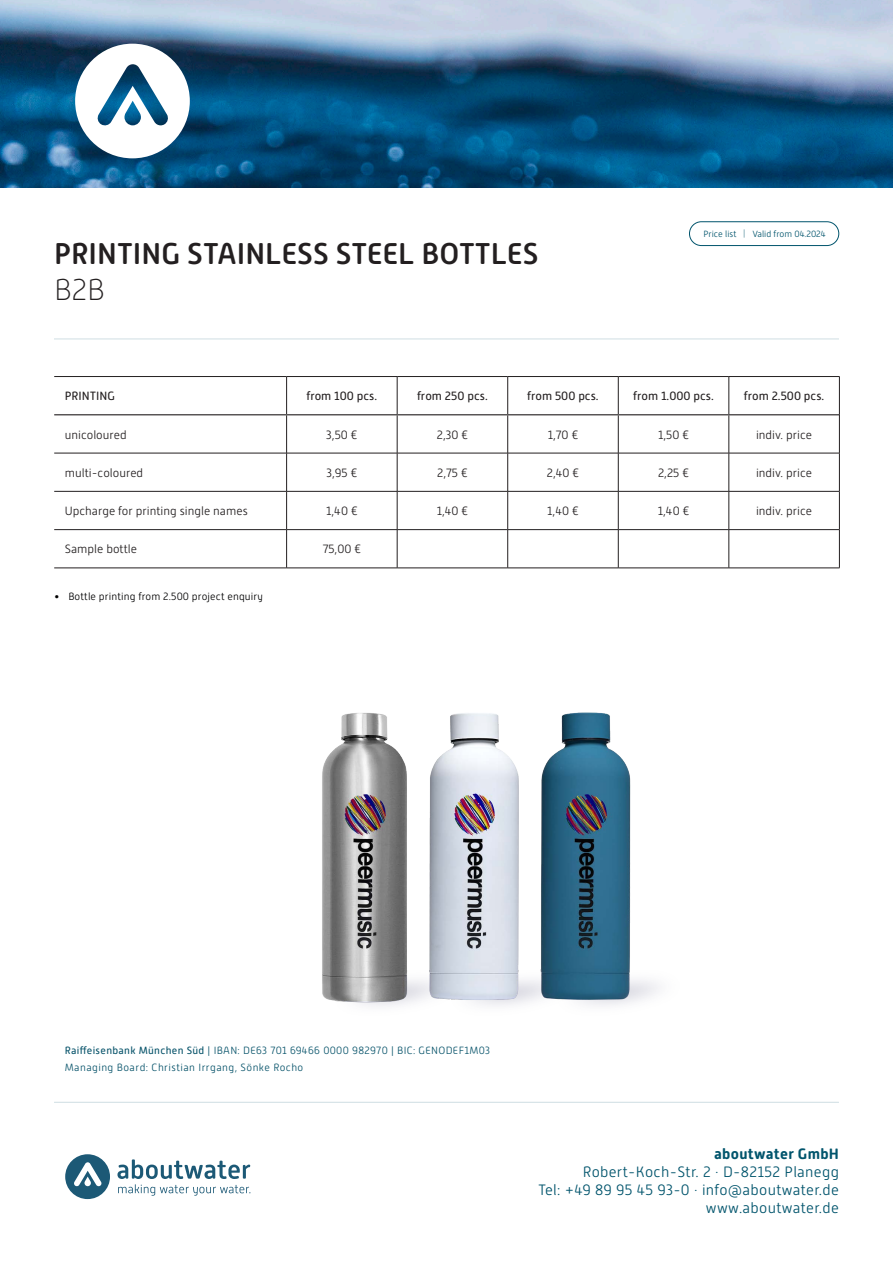
<style>
.page{position:relative;width:893px;height:1263px;background:#fff}
.page>*{position:absolute;margin:0;border:0;box-sizing:border-box;transform-origin:0 0}
.t1{font:500 30px "Alwyn New Rounded";color:#231f20}
.t2{font:100 30px "Alwyn New Rounded";color:#231f20}
.t3{font:300 15px "Alwyn New Rounded";letter-spacing:.02em;color:#00546c}
.t4{font:700 15px "Alwyn New Rounded";letter-spacing:.02em;color:#00546c}
.t5{font:300 12px "Alwyn New Rounded";color:#231f20}
.t6{font:12px "Alwyn New Rounded";color:#231f20}
.t7{font:300 10.5px/16.5px "Alwyn New Rounded";letter-spacing:.03em;color:#07536a}
.t8{font:300 10.5px "Alwyn New Rounded";letter-spacing:.01em;color:#000002}
.t9{font:300 9px "Alwyn New Rounded";color:#00546c}
.s1{font-weight:100}
.s2{font-weight:400}
</style>
<div class="page">
<img style="left:0;top:0;width:893px;height:187px">
<svg style="left:75px;top:44px;width:115px;height:114px"></svg>
<hr style="left:54px;top:339px;width:785px;height:1px;background:#00546c">
<svg style="left:65px;top:1154px;width:45px;height:45px"></svg>
<svg style="left:117px;top:1159px;width:133px;height:36px"></svg>
<hr style="left:54px;top:1102px;width:785px;height:1px;background:#00546c">
<img style="left:322px;top:712px;width:337px;height:294px">
<div style="left:689px;top:222px;width:150px;height:24px;border:1px solid #00546c;border-radius:12px"></div>
<hr style="left:286px;top:377px;width:1px;height:37px;background:#231f20">
<hr style="left:397px;top:377px;width:1px;height:37px;background:#231f20">
<hr style="left:507px;top:377px;width:1px;height:37px;background:#231f20">
<hr style="left:618px;top:377px;width:1px;height:37px;background:#231f20">
<hr style="left:729px;top:377px;width:1px;height:37px;background:#231f20">
<hr style="left:839px;top:377px;width:1px;height:38px;background:#231f20">
<hr style="left:286px;top:415px;width:1px;height:38px;background:#231f20">
<hr style="left:397px;top:415px;width:1px;height:38px;background:#231f20">
<hr style="left:507px;top:415px;width:1px;height:38px;background:#231f20">
<hr style="left:618px;top:415px;width:1px;height:38px;background:#231f20">
<hr style="left:729px;top:415px;width:1px;height:38px;background:#231f20">
<hr style="left:839px;top:415px;width:1px;height:38px;background:#231f20">
<hr style="left:286px;top:453px;width:1px;height:38px;background:#231f20">
<hr style="left:397px;top:453px;width:1px;height:38px;background:#231f20">
<hr style="left:507px;top:453px;width:1px;height:38px;background:#231f20">
<hr style="left:618px;top:453px;width:1px;height:38px;background:#231f20">
<hr style="left:729px;top:453px;width:1px;height:38px;background:#231f20">
<hr style="left:839px;top:453px;width:1px;height:38px;background:#231f20">
<hr style="left:287px;top:491px;width:110px;height:1px;background:#231f20">
<hr style="left:286px;top:491px;width:1px;height:38px;background:#231f20">
<hr style="left:397px;top:491px;width:111px;height:1px;background:#231f20">
<hr style="left:397px;top:491px;width:1px;height:38px;background:#231f20">
<hr style="left:508px;top:491px;width:110px;height:1px;background:#231f20">
<hr style="left:507px;top:491px;width:1px;height:38px;background:#231f20">
<hr style="left:618px;top:491px;width:111px;height:1px;background:#231f20">
<hr style="left:618px;top:491px;width:1px;height:38px;background:#231f20">
<hr style="left:729px;top:491px;width:111px;height:1px;background:#231f20">
<hr style="left:729px;top:491px;width:1px;height:38px;background:#231f20">
<hr style="left:839px;top:491px;width:1px;height:38px;background:#231f20">
<hr style="left:287px;top:529px;width:110px;height:1px;background:#231f20">
<hr style="left:286px;top:530px;width:1px;height:38px;background:#231f20">
<hr style="left:397px;top:529px;width:111px;height:1px;background:#231f20">
<hr style="left:397px;top:530px;width:1px;height:38px;background:#231f20">
<hr style="left:508px;top:529px;width:110px;height:1px;background:#231f20">
<hr style="left:507px;top:530px;width:1px;height:38px;background:#231f20">
<hr style="left:618px;top:529px;width:111px;height:1px;background:#231f20">
<hr style="left:618px;top:530px;width:1px;height:38px;background:#231f20">
<hr style="left:729px;top:529px;width:111px;height:1px;background:#231f20">
<hr style="left:729px;top:530px;width:1px;height:38px;background:#231f20">
<hr style="left:839px;top:530px;width:1px;height:38px;background:#231f20">
<hr style="left:287px;top:568px;width:110px;height:1px;background:#231f20">
<hr style="left:397px;top:568px;width:111px;height:1px;background:#231f20">
<hr style="left:508px;top:568px;width:110px;height:1px;background:#231f20">
<hr style="left:618px;top:568px;width:111px;height:1px;background:#231f20">
<hr style="left:729px;top:568px;width:111px;height:1px;background:#231f20">
<hr style="left:287px;top:376px;width:110px;height:1px;background:#231f20">
<hr style="left:397px;top:376px;width:111px;height:1px;background:#231f20">
<hr style="left:508px;top:376px;width:110px;height:1px;background:#231f20">
<hr style="left:618px;top:376px;width:111px;height:1px;background:#231f20">
<hr style="left:729px;top:376px;width:111px;height:1px;background:#231f20">
<hr style="left:287px;top:414px;width:110px;height:1px;background:#231f20">
<hr style="left:397px;top:414px;width:111px;height:1px;background:#231f20">
<hr style="left:508px;top:414px;width:110px;height:1px;background:#231f20">
<hr style="left:618px;top:414px;width:111px;height:1px;background:#231f20">
<hr style="left:729px;top:414px;width:110px;height:1px;background:#231f20">
<hr style="left:287px;top:453px;width:110px;height:1px;background:#231f20">
<hr style="left:397px;top:453px;width:111px;height:1px;background:#231f20">
<hr style="left:508px;top:453px;width:110px;height:1px;background:#231f20">
<hr style="left:618px;top:453px;width:111px;height:1px;background:#231f20">
<hr style="left:729px;top:453px;width:111px;height:1px;background:#231f20">
<hr style="left:54px;top:376px;width:233px;height:1px;background:#231f20">
<hr style="left:54px;top:453px;width:233px;height:1px;background:#231f20">
<hr style="left:54px;top:491px;width:233px;height:1px;background:#231f20">
<hr style="left:54px;top:529px;width:233px;height:1px;background:#231f20">
<hr style="left:54px;top:568px;width:233px;height:1px;background:#231f20">
<hr style="left:54px;top:414px;width:233px;height:1px;background:#231f20">
<p class="t1" style="left:54px;top:236px;width:486px">PRINTING STAINLESS STEEL BOTTLES</p>
<p class="t2" style="left:54px;top:273px;width:52px">B2B</p>
<p class="t9" style="left:703px;top:229px;width:124px">Price list <span class="s1">|</span> Valid from 04.2024</p>
<p class="t6" style="left:65px;top:389px;width:52px">PRINTING</p>
<p class="t6" style="left:307px;top:389px;width:72px">from 100 pcs.</p>
<p class="t6" style="left:417px;top:389px;width:72px">from 250 pcs.</p>
<p class="t6" style="left:527px;top:389px;width:73px">from 500 pcs.</p>
<p class="t6" style="left:633px;top:389px;width:82px">from 1.000 pcs.</p>
<p class="t6" style="left:744px;top:389px;width:82px">from 2.500 pcs.</p>
<p class="t5" style="left:65px;top:428px;width:63px">unicoloured</p>
<p class="t5" style="left:326px;top:428px;width:33px">3,50 €</p>
<p class="t5" style="left:437px;top:428px;width:33px">2,30 €</p>
<p class="t5" style="left:548px;top:428px;width:32px">1,70 €</p>
<p class="t5" style="left:658px;top:428px;width:32px">1,50 €</p>
<p class="t5" style="left:756px;top:428px;width:58px">indiv. price</p>
<p class="t5" style="left:65px;top:466px;width:80px">multi-coloured</p>
<p class="t5" style="left:326px;top:466px;width:32px">3,95 €</p>
<p class="t5" style="left:437px;top:466px;width:32px">2,75 €</p>
<p class="t5" style="left:547px;top:466px;width:34px">2,40 €</p>
<p class="t5" style="left:658px;top:466px;width:32px">2,25 €</p>
<p class="t5" style="left:756px;top:466px;width:58px">indiv. price</p>
<p class="t5" style="left:65px;top:504px;width:184px">Upcharge for printing single names</p>
<p class="t5" style="left:326px;top:504px;width:33px">1,40 €</p>
<p class="t5" style="left:437px;top:504px;width:33px">1,40 €</p>
<p class="t5" style="left:547px;top:504px;width:33px">1,40 €</p>
<p class="t5" style="left:658px;top:504px;width:33px">1,40 €</p>
<p class="t5" style="left:756px;top:504px;width:58px">indiv. price</p>
<p class="t5" style="left:65px;top:542px;width:74px">Sample bottle</p>
<p class="t5" style="left:323px;top:542px;width:40px">75,00 €</p>
<p class="t8" style="left:54px;top:591px;width:210px">• Bottle printing from 2.500 project enquiry</p>
<p class="t7" style="left:65px;top:1042px;width:427px"><span class="s2">Raiffeisenbank München Süd</span> | IBAN: DE63 701 69466 0000 982970 | BIC: GENODEF1M03<br>Managing Board: Christian Irrgang, Sönke Rocho</p>
<p class="t4" style="left:714px;top:1145px;width:126px">aboutwater GmbH</p>
<p class="t3" style="left:583px;top:1163px;width:258px">Robert-Koch-Str. 2 · D-82152 Planegg</p>
<p class="t3" style="left:538px;top:1181px;width:302px">Tel: +49 89 95 45 93-0 · info@aboutwater.de</p>
<p class="t3" style="left:706px;top:1199px;width:135px">www.aboutwater.de</p>
</div>
